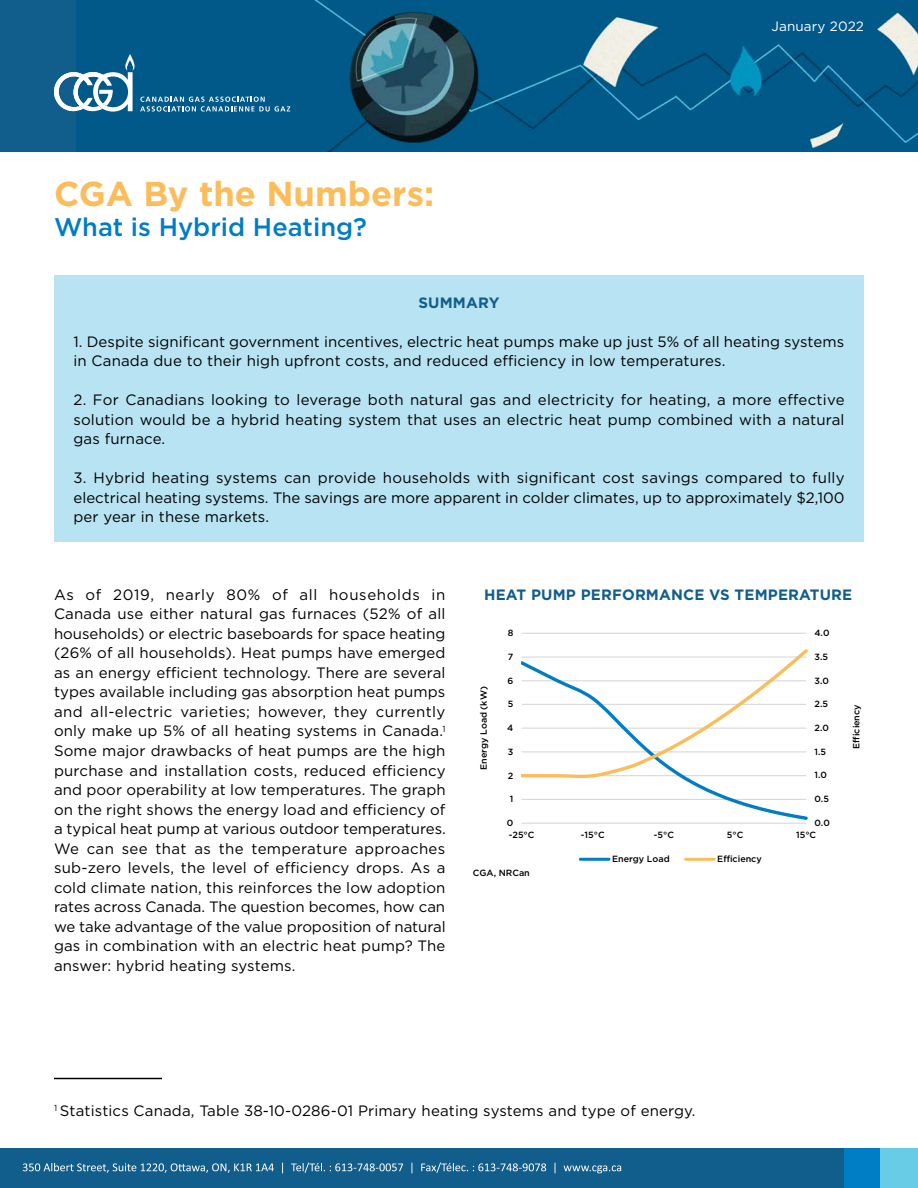
<style>
.page{position:relative;width:918px;height:1188px;background:#fff}
.page>*{position:absolute;margin:0;border:0;box-sizing:border-box;transform-origin:0 0}
.t1{font:700 34.5px "Gotham";color:#fbbd5b}
.Subtitle{font:500 25.5px "Gotham";color:#007dc5}
.Body_Copy{font:15px/19.5px "Gotham";letter-spacing:.005em;color:#000;text-align:justify}
.Footnote{font:15px "Gotham";letter-spacing:.01em;color:#000}
.Image_Heading{font:700 15px "Gotham";letter-spacing:.01em;color:#115d8c}
.t2{font:13.5px "Gotham";letter-spacing:.01em;color:#fff}
.t3{font:500 9px "Gotham";color:#000}
</style>
<div class="page">
<div style="left:843px;top:1148px;width:37px;height:40px;background:#007ec5"></div>
<div style="left:880px;top:1148px;width:38px;height:40px;background:#68cce6"></div>
<div style="left:0;top:1148px;width:843px;height:40px;background:#115d8c"></div>
<svg style="left:23px;top:1163px;width:251px;height:10px"></svg>
<svg style="left:291px;top:1163px;width:112px;height:10px"></svg>
<svg style="left:421px;top:1163px;width:125px;height:10px"></svg>
<svg style="left:564px;top:1165px;width:57px;height:8px"></svg>
<div style="left:0;top:0;width:918px;height:151px;background:#115d8c"></div>
<img style="left:77px;top:0;width:841px;height:151px">
<svg style="left:54px;top:54px;width:236px;height:58px;background:#27729a"></svg>
<hr style="left:522px;top:633px;width:284px;height:1px;background:#d9d9d9">
<hr style="left:522px;top:823px;width:284px;height:1px;background:#d9d9d9">
<svg style="left:522px;top:779px;width:285px;height:41px"></svg>
<svg style="left:522px;top:649px;width:285px;height:130px"></svg>
<hr style="left:580px;top:858px;width:29px;height:3px;background:#007dc5">
<hr style="left:686px;top:858px;width:28px;height:3px;background:#fbbd5b">
<hr style="left:54px;top:1078px;width:108px;height:1px;background:#000">
<div style="left:54px;top:275px;width:810px;height:267px;background:#b8e3f2"></div>
<p class="t1" style="left:54px;top:171px;width:382px">CGA By the Numbers:</p>
<p class="Subtitle" style="left:54px;top:211px;width:315px">What is Hybrid Heating?</p>
<p class="t2" style="left:772px;top:18px;width:94px">January 2022</p>
<p class="Image_Heading" style="left:419px;top:292px;width:82px">SUMMARY</p>
<p class="Body_Copy" style="left:74px;top:331px;width:772px">1. Despite significant government incentives, electric heat pumps make up just 5% of all heating systems in Canada due to their high upfront costs, and reduced efficiency in low temperatures.</p>
<p class="Body_Copy" style="left:74px;top:390px;width:773px">2. For Canadians looking to leverage both natural gas and electricity for heating, a more effective solution would be a hybrid heating system that uses an electric heat pump combined with a natural gas furnace.</p>
<p class="Body_Copy" style="left:74px;top:468px;width:773px">3. Hybrid heating systems can provide households with significant cost savings compared to fully electrical heating systems. The savings are more apparent in colder climates, up to approximately $2,100 per year in these markets.</p>
<p class="Body_Copy" style="left:54px;top:585px;width:393px">As of 2019, nearly 80% of all households in Canada use either natural gas furnaces (52% of all households) or electric baseboards for space heating (26% of all households). Heat pumps have emerged as an energy efficient technology. There are several types available including gas absorption heat pumps and all-electric varieties; however, they currently only make up 5% of all heating systems in Canada.<sup>1<br></sup>Some major drawbacks of heat pumps are the high purchase and installation costs, reduced efficiency and poor operability at low temperatures. The graph on the right shows the energy load and efficiency of a typical heat pump at various outdoor temperatures.<br>We can see that as the temperature approaches sub-zero levels, the level of efficiency drops. As a cold climate nation, this reinforces the low adoption rates across Canada. The question becomes, how can we take advantage of the value proposition of natural gas in combination with an electric heat pump? The answer: hybrid heating systems.</p>
<p class="Image_Heading" style="left:484px;top:585px;width:370px">HEAT PUMP PERFORMANCE VS TEMPERATURE</p>
<p class="t3" style="left:478px;top:770px;width:85px;rotate:-90deg">Energy Load (kW)</p>
<p class="t3" style="left:508px;top:627px;width:7px">8</p>
<p class="t3" style="left:814px;top:627px;width:17px">4.0</p>
<p class="t3" style="left:508px;top:651px;width:7px">7</p>
<p class="t3" style="left:814px;top:651px;width:15px">3.5</p>
<p class="t3" style="left:507px;top:674px;width:7px">6</p>
<p class="t3" style="left:814px;top:674px;width:16px">3.0</p>
<p class="t3" style="left:508px;top:698px;width:7px">5</p>
<p class="t3" style="left:814px;top:698px;width:15px">2.5</p>
<p class="t3" style="left:507px;top:722px;width:8px">4</p>
<p class="t3" style="left:814px;top:722px;width:16px">2.0</p>
<p class="t3" style="left:508px;top:746px;width:7px">3</p>
<p class="t3" style="left:814px;top:746px;width:13px">1.5</p>
<p class="t3" style="left:508px;top:769px;width:7px">2</p>
<p class="t3" style="left:814px;top:769px;width:14px">1.0</p>
<p class="t3" style="left:510px;top:793px;width:5px">1</p>
<p class="t3" style="left:814px;top:793px;width:16px">0.5</p>
<p class="t3" style="left:507px;top:817px;width:8px">0</p>
<p class="t3" style="left:814px;top:817px;width:17px">0.0</p>
<p class="t3" style="left:509px;top:829px;width:27px">-25°C</p>
<p class="t3" style="left:581px;top:829px;width:25px">-15°C</p>
<p class="t3" style="left:654px;top:829px;width:22px">-5°C</p>
<p class="t3" style="left:727px;top:829px;width:18px">5°C</p>
<p class="t3" style="left:796px;top:829px;width:22px">15°C</p>
<p class="t3" style="left:612px;top:853px;width:59px">Energy Load</p>
<p class="t3" style="left:717px;top:853px;width:46px">Efficiency</p>
<p class="t3" style="left:473px;top:867px;width:59px">CGA, NRCan</p>
<p class="t3" style="left:850px;top:749px;width:46px;rotate:-90deg">Efficiency</p>
<p class="Footnote" style="left:54px;top:1101px;width:643px"><sup>1</sup> Statistics Canada, Table 38-10-0286-01 Primary heating systems and type of energy.</p>
</div>
